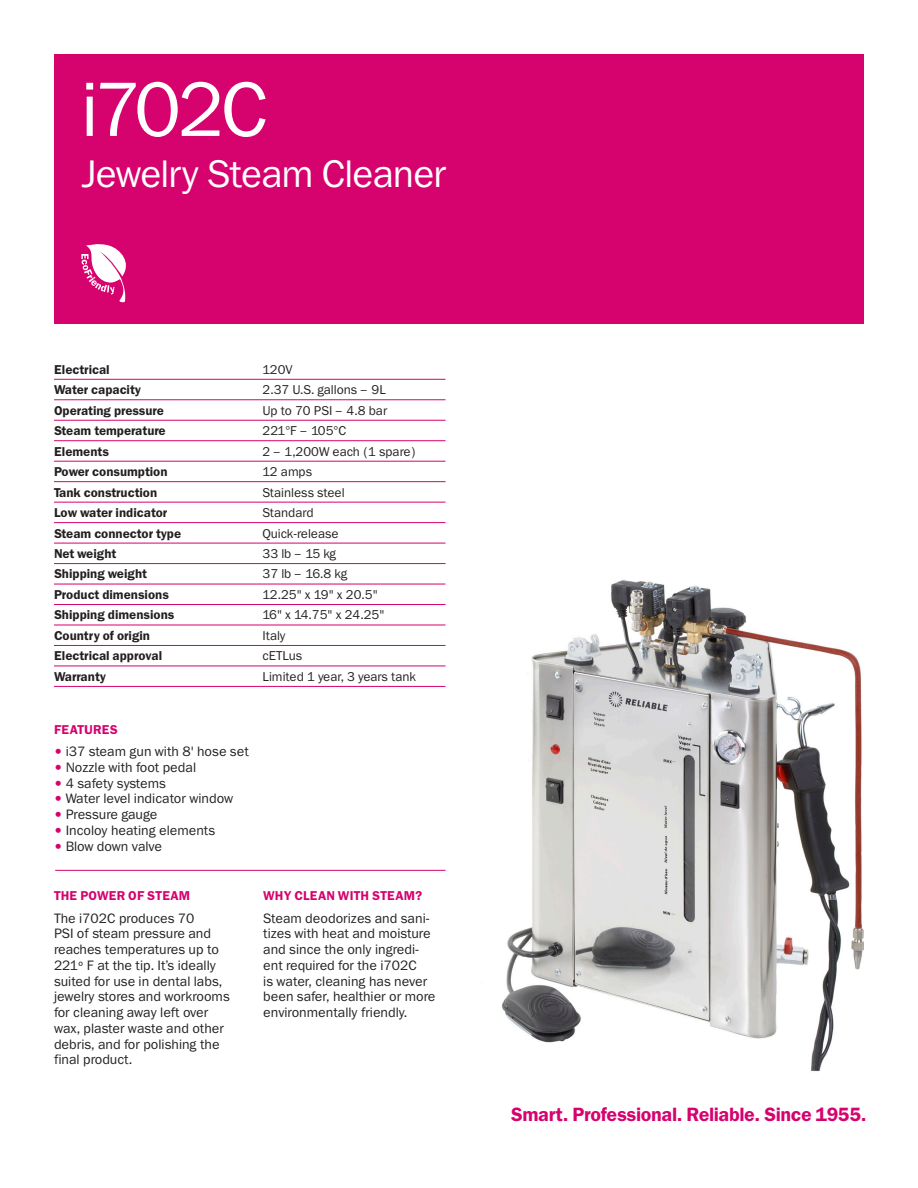
<style>
.page{position:relative;width:918px;height:1188px;background:#fff}
.page>*{position:absolute;margin:0;border:0;box-sizing:border-box;transform-origin:0 0}
.Product_Name__48pt_W{font:72px "Franklin SB";letter-spacing:-.06em;color:#fff}
.Product_Name__48pt_W-2{font:36px "Franklin SB";letter-spacing:-.03em;color:#fff}
.Smart__Professional{font:600 18px "Franklin SB";letter-spacing:-.02em;color:#d6026e}
.Body{font:12.75px/15.8px "Franklin SB";color:#231f20}
.Specs{font:600 12px "Franklin SB";color:#231f20}
.Specs-2{font:12px "Franklin SB";color:#231f20}
.Body-2{font:600 12px "Franklin SB";letter-spacing:.02em;color:#d6026e}
.s1{color:#d6026e}
</style>
<div class="page">
<div style="left:54px;top:54px;width:810px;height:270px;background:#d6026e"></div>
<hr style="left:55px;top:870px;width:391px;height:1px;background:#d6026e">
<img style="left:501px;top:580px;width:363px;height:491px">
<hr style="left:54px;top:379px;width:392px;height:1px;background:#d6026e">
<hr style="left:54px;top:400px;width:392px;height:1px;background:#d6026e">
<hr style="left:54px;top:420px;width:392px;height:1px;background:#d6026e">
<hr style="left:54px;top:440px;width:392px;height:1px;background:#d6026e">
<hr style="left:54px;top:461px;width:392px;height:1px;background:#d6026e">
<hr style="left:54px;top:481px;width:392px;height:1px;background:#d6026e">
<hr style="left:54px;top:502px;width:392px;height:1px;background:#d6026e">
<hr style="left:54px;top:522px;width:392px;height:1px;background:#d6026e">
<hr style="left:54px;top:543px;width:392px;height:1px;background:#d6026e">
<hr style="left:54px;top:563px;width:392px;height:1px;background:#d6026e">
<hr style="left:54px;top:584px;width:392px;height:1px;background:#d6026e">
<hr style="left:54px;top:604px;width:392px;height:1px;background:#d6026e">
<hr style="left:54px;top:625px;width:392px;height:1px;background:#d6026e">
<hr style="left:54px;top:645px;width:392px;height:1px;background:#d6026e">
<hr style="left:54px;top:666px;width:392px;height:1px;background:#d6026e">
<hr style="left:54px;top:686px;width:392px;height:1px;background:#d6026e">
<svg style="left:81px;top:244px;width:45px;height:58px"></svg>
<p class="Product_Name__48pt_W" style="left:81px;top:69px;width:189px">i702C</p>
<p class="Product_Name__48pt_W-2" style="left:81px;top:153px;width:367px">Jewelry Steam Cleaner</p>
<p class="Specs" style="left:54px;top:362px;width:57px">Electrical</p>
<p class="Specs-2" style="left:262px;top:362px;width:32px">120V</p>
<p class="Specs" style="left:54px;top:383px;width:89px">Water capacity</p>
<p class="Specs-2" style="left:262px;top:383px;width:125px">2.37 U.S. gallons – 9L</p>
<p class="Specs" style="left:54px;top:403px;width:111px">Operating pressure</p>
<p class="Specs-2" style="left:262px;top:403px;width:126px">Up to 70 PSI – 4.8 bar</p>
<p class="Specs" style="left:54px;top:424px;width:113px">Steam temperature</p>
<p class="Specs-2" style="left:262px;top:424px;width:85px">221°F – 105°C</p>
<p class="Specs" style="left:54px;top:444px;width:56px">Elements</p>
<p class="Specs-2" style="left:262px;top:444px;width:155px">2 – 1,200W each (1 spare)</p>
<p class="Specs" style="left:54px;top:465px;width:115px">Power consumption</p>
<p class="Specs-2" style="left:262px;top:465px;width:51px">12 amps</p>
<p class="Specs" style="left:54px;top:485px;width:105px">Tank construction</p>
<p class="Specs-2" style="left:262px;top:485px;width:84px">Stainless steel</p>
<p class="Specs" style="left:54px;top:506px;width:115px">Low water indicator</p>
<p class="Specs-2" style="left:262px;top:506px;width:53px">Standard</p>
<p class="Specs" style="left:54px;top:526px;width:129px">Steam connector type</p>
<p class="Specs-2" style="left:262px;top:526px;width:78px">Quick-release</p>
<p class="Specs" style="left:54px;top:547px;width:64px">Net weight</p>
<p class="Specs-2" style="left:262px;top:547px;width:75px">33 lb – 15 kg</p>
<p class="Specs" style="left:54px;top:567px;width:95px">Shipping weight</p>
<p class="Specs-2" style="left:262px;top:567px;width:86px">37 lb – 16.8 kg</p>
<p class="Specs" style="left:54px;top:587px;width:116px">Product dimensions</p>
<p class="Specs-2" style="left:262px;top:588px;width:117px">12.25" x 19" x 20.5"</p>
<p class="Specs" style="left:54px;top:608px;width:122px">Shipping dimensions</p>
<p class="Specs-2" style="left:262px;top:608px;width:123px">16" x 14.75" x 24.25"</p>
<p class="Specs" style="left:54px;top:628px;width:98px">Country of origin</p>
<p class="Specs-2" style="left:262px;top:629px;width:25px">Italy</p>
<p class="Specs" style="left:54px;top:649px;width:110px">Electrical approval</p>
<p class="Specs-2" style="left:262px;top:649px;width:41px">cETLus</p>
<p class="Specs" style="left:54px;top:669px;width:53px">Warranty</p>
<p class="Specs-2" style="left:262px;top:670px;width:155px">Limited 1 year, 3 years tank</p>
<p class="Body-2" style="left:54px;top:722px;width:65px">FEATURES</p>
<p class="Body" style="left:54px;top:744px;width:196px"><span class="s1">•</span> i37 steam gun with 8' hose set</p>
<p class="Body" style="left:54px;top:759px;width:144px"><span class="s1">•</span> Nozzle with foot pedal</p>
<p class="Body" style="left:54px;top:775px;width:114px"><span class="s1">•</span> 4 safety systems</p>
<p class="Body" style="left:54px;top:791px;width:181px"><span class="s1">•</span> Water level indicator window</p>
<p class="Body" style="left:54px;top:807px;width:105px"><span class="s1">•</span> Pressure gauge</p>
<p class="Body" style="left:54px;top:822px;width:163px"><span class="s1">•</span> Incoloy heating elements</p>
<p class="Body" style="left:54px;top:838px;width:110px"><span class="s1">•</span> Blow down valve</p>
<p class="Body-2" style="left:54px;top:889px;width:138px">THE POWER OF STEAM</p>
<p class="Body" style="left:54px;top:910px;width:177px">The i702C produces 70<br>PSI of steam pressure and reaches temperatures up to<br>221º F at the tip. It’s ideally suited for use in dental labs, jewelry stores and workrooms for cleaning away left over wax, plaster waste and other debris, and for polishing the final product.</p>
<p class="Body-2" style="left:263px;top:889px;width:161px">WHY CLEAN WITH STEAM?</p>
<p class="Body" style="left:263px;top:910px;width:174px">Steam deodorizes and sani&shy;tizes with heat and moisture and since the only ingredi&shy;ent required for the i702C<br>is water, cleaning has never been safer, healthier or more environmentally friendly.</p>
<p class="Smart__Professional" style="left:511px;top:1104px;width:358px">Smart. Professional. Reliable. Since 1955.</p>
</div>
